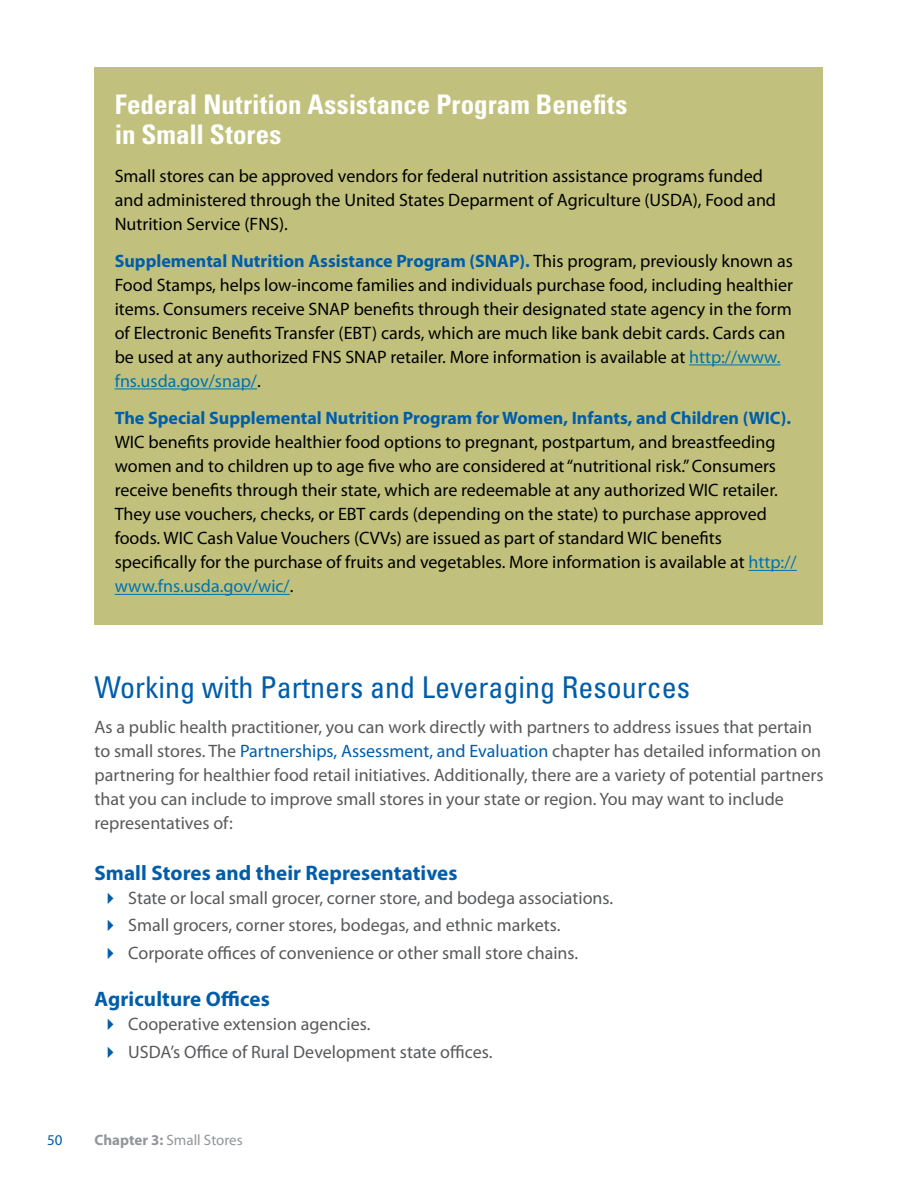
<style>
.page{position:relative;width:918px;height:1188px;background:#fff}
.page>*{position:absolute;margin:0;border:0;box-sizing:border-box;transform-origin:0 0}
.t1{font:condensed 30px "Univers LT Std";color:#005daa}
.SH__PULLOUT_HEADING{font:700 condensed 27px/30px "Univers LT Std";color:#fff}
.t2{font:700 21px "Myriad Pro";letter-spacing:.005em;color:#005daa}
.SB__PULLOUT_BODY{font:18px/24px "Myriad Pro";color:#000}
.t3{font:18px/24px "Myriad Pro";color:#58595b}
.t4{font:15px "Myriad Pro";color:#939598}
.t5{font:15px "Myriad Pro";color:#005daa}
.s1{font-weight:700;color:#005daa}
.s2{color:#0073ae}
.s3{color:#005daa}
.s4{font-weight:700}
</style>
<div class="page">
<div style="left:94px;top:68px;width:730px;height:557px;background:#c1c17d"></div>
<hr style="left:689px;top:365px;width:92px;height:1px;background:#0073ae">
<hr style="left:115px;top:389px;width:142px;height:1px;background:#0073ae">
<hr style="left:749px;top:570px;width:48px;height:1px;background:#0073ae">
<hr style="left:115px;top:594px;width:175px;height:1px;background:#0073ae">
<h4 class="SH__PULLOUT_HEADING" style="left:115px;top:89px;width:514px">Federal Nutrition Assistance Program Benefits in Small Stores</h4>
<p class="SB__PULLOUT_BODY" style="left:115px;top:163px;width:663px">Small stores can be approved vendors for federal nutrition assistance programs funded and administered through the United States Deparment of Agriculture (USDA), Food and<br>Nutrition Service (FNS).</p>
<p class="SB__PULLOUT_BODY" style="left:115px;top:249px;width:680px"><span class="s1">Supplemental Nutrition Assistance Program (SNAP).</span> This program, previously known as Food Stamps, helps low-income families and individuals purchase food, including healthier items. Consumers receive SNAP benefits through their designated state agency in the form of Electronic Benefits Transfer (EBT) cards, which are much like bank debit cards. Cards can be used at any authorized FNS SNAP retailer. More information is available at <span class="s2">http://www. fns.usda.gov/snap/</span>.</p>
<p class="SB__PULLOUT_BODY" style="left:115px;top:406px;width:683px"><span class="s1">The Special Supplemental Nutrition Program for Women, Infants, and Children (WIC).<br></span>WIC benefits provide healthier food options to pregnant, postpartum, and breastfeeding women and to children up to age five who are considered at “nutritional risk.” Consumers receive benefits through their state, which are redeemable at any authorized WIC retailer.<br>They use vouchers, checks, or EBT cards (depending on the state) to purchase approved foods. WIC Cash Value Vouchers (CVVs) are issued as part of standard WIC benefits specifically for the purchase of fruits and vegetables. More information is available at <span class="s2">http:// www.fns.usda.gov/wic/</span>.</p>
<h3 class="t1" style="left:94px;top:669px;width:597px">Working with Partners and Leveraging Resources</h3>
<p class="t3" style="left:94px;top:714px;width:731px">As a public health practitioner, you can work directly with partners to address issues that pertain to small stores. The <span class="s3">Partnerships, Assessment, and Evaluation</span> chapter has detailed information on partnering for healthier food retail initiatives. Additionally, there are a variety of potential partners that you can include to improve small stores in your state or region. You may want to include representatives of:</p>
<h4 class="t2" style="left:94px;top:861px;width:365px">Small Stores and their Representatives</h4>
<p class="t3" style="left:128px;top:885px;width:486px">State or local small grocer, corner store, and bodega associations.</p>
<p class="t3" style="left:128px;top:913px;width:434px">Small grocers, corner stores, bodegas, and ethnic markets.</p>
<p class="t3" style="left:128px;top:940px;width:452px">Corporate offices of convenience or other small store chains.</p>
<h4 class="t2" style="left:94px;top:988px;width:177px">Agriculture Offices</h4>
<p class="t3" style="left:128px;top:1012px;width:244px">Cooperative extension agencies.</p>
<p class="t3" style="left:128px;top:1040px;width:366px">USDA’s Office of Rural Development state offices.</p>
<p class="t5" style="left:47px;top:1131px;width:17px">50</p>
<p class="t4" style="left:94px;top:1131px;width:150px"><span class="s4">Chapter 3:</span> Small Stores</p>
</div>
